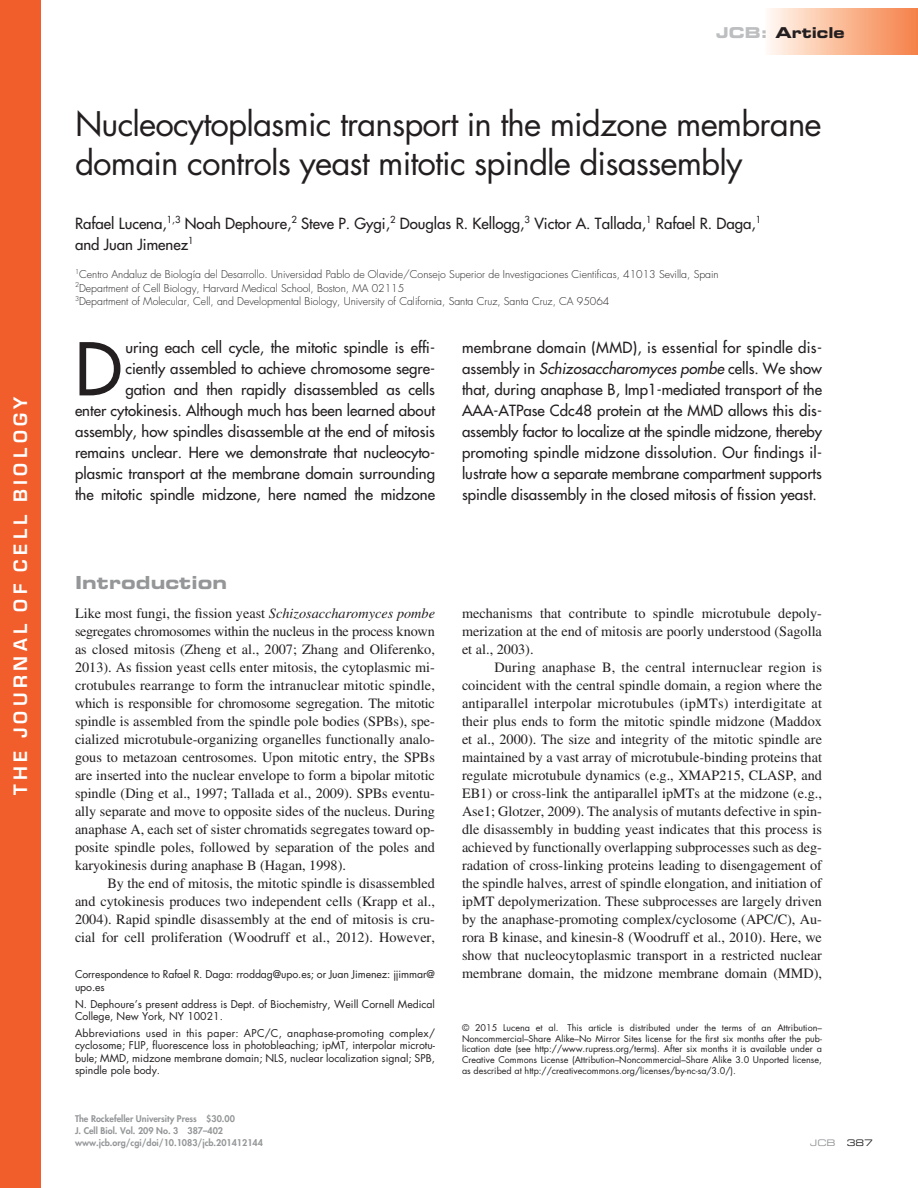
<style>
.page{position:relative;width:918px;height:1188px;background:#fff}
.page>*{position:absolute;margin:0;border:0;box-sizing:border-box;transform-origin:0 0}
.t1{font:500 70.65px "Futura Std";color:#231f20}
.t2{font:33px/38.2px "Futura Std";letter-spacing:-.025em;color:#231f20}
.t3{font:600 18px "Eurostile";letter-spacing:.25em;color:#fff}
.t4{font:18px "Eurostile LT Std Bold Ex 2";letter-spacing:.005em;color:#949698}
.t5{font:500 15px/21px "Futura Std";color:#231f20;text-align:right}
.t6{font:15px "Eurostile LT Std Bold Ex 2";color:#231f20}
.t7{font:14.25px/18px "Times LT Std";color:#231f20;text-align:justify}
.t8{font:10.5px/12.3px "Futura Std";color:#231f20}
.t9{font:300 10.5px/13.5px "Futura Std";color:#231f20}
.t10{font:9px/10.8px "Futura Std";color:#231f20;text-align:justify}
.t11{font:800 9px/12px "Futura Std";color:#949698}
.t12{font:9px "Eurostile LT Std Ex 2";color:#949698}
.t13{font:9px "Eurostile LT Std Ex 2";color:#231f20}
.s1{color:#bcbec0}
.s2{font-style:italic}
</style>
<div class="page">
<div style="left:763px;top:8px;width:155px;height:47px;background:linear-gradient(to right,#fffbf4,#f57f45)"></div>
<div style="left:0;top:0;width:40px;height:1188px;background:#f15d2b"></div>
<p class="t3" style="left:13px;top:795px;width:400px;rotate:-90deg">THE JOURNAL OF CELL BIOLOGY</p>
<p class="t6" style="left:716px;top:22px;width:130px"><span class="s1">JCB:</span> Article</p>
<h2 class="t2" style="left:75px;top:105px;width:748px">Nucleocytoplasmic transport in the midzone membrane domain controls yeast mitotic spindle disassembly</h2>
<p class="t5" style="left:75px;top:213px;width:688px;text-align:left">Rafael Lucena,<sup>1,3</sup> Noah Dephoure,<sup>2</sup> Steve P. Gygi,<sup>2</sup> Douglas R. Kellogg,<sup>3</sup> Victor A. Tallada,<sup>1</sup> Rafael R. Daga,<sup>1 </sup>and Juan Jimenez<sup>1</sup></p>
<p class="t9" style="left:75px;top:268px;width:645px"><sup>1</sup>Centro Andaluz de Biología del Desarrollo. Universidad Pablo de Olavide/Consejo Superior de Investigaciones Cientificas, 41013 Sevilla, Spain<br><sup>2</sup>Department of Cell Biology, Harvard Medical School, Boston, MA 02115<br><sup>3</sup>Department of Molecular, Cell, and Developmental Biology, University of California, Santa Cruz, Santa Cruz, CA 95064</p>
<p class="t5" style="left:75px;top:337px;width:362px">uring each cell cycle, the mitotic spindle is effi-<br>ciently assembled to achieve chromosome segre-<br>gation and then rapidly disassembled as cells<br>enter cytokinesis. Although much has been learned about assembly, how spindles disassemble at the end of mitosis remains unclear. Here we demonstrate that nucleocyto&shy;plasmic transport at the membrane domain surrounding the mitotic spindle midzone, here named the midzone</p>
<p class="t5" style="left:462px;top:337px;width:362px;text-align:justify">membrane domain (MMD), is essential for spindle dis&shy;assembly in <span class="s2">Schizosaccharomyces pombe</span> cells. We show that, during anaphase B, Imp1-mediated transport of the AAA-ATPase Cdc48 protein at the MMD allows this dis&shy;assembly factor to localize at the spindle midzone, thereby promoting spindle midzone dissolution. Our findings il&shy;lustrate how a separate membrane compartment supports spindle disassembly in the closed mitosis of fission yeast.</p>
<h1 class="t1" style="left:75px;top:325px;width:49px">D</h1>
<p class="t4" style="left:75px;top:569px;width:154px">Introduction</p>
<p class="t7" style="left:75px;top:604px;width:362px">Like most fungi, the fission yeast <span class="s2">Schizosaccharomyces pombe </span>segregates chromosomes within the nucleus in the process known as closed mitosis (Zheng et al., 2007; Zhang and Oliferenko, 2013). As fission yeast cells enter mitosis, the cytoplasmic mi&shy;crotubules rearrange to form the intranuclear mitotic spindle, which is responsible for chromosome segregation. The mitotic spindle is assembled from the spindle pole bodies (SPBs), spe&shy;cialized microtubule-organizing organelles functionally analo&shy;gous to metazoan centrosomes. Upon mitotic entry, the SPBs are inserted into the nuclear envelope to form a bipolar mitotic spindle (Ding et al., 1997; Tallada et al., 2009). SPBs eventu&shy;ally separate and move to opposite sides of the nucleus. During anaphase A, each set of sister chromatids segregates toward op&shy;posite spindle poles, followed by separation of the poles and karyokinesis during anaphase B (Hagan, 1998).</p>
<p class="t7" style="left:75px;top:874px;width:362px;text-indent:32px">By the end of mitosis, the mitotic spindle is disassembled and cytokinesis produces two independent cells (Krapp et al., 2004). Rapid spindle disassembly at the end of mitosis is cru&shy;cial for cell proliferation (Woodruff et al., 2012). However,</p>
<p class="t8" style="left:75px;top:968px;width:361px">Correspondence to Rafael R. Daga: rroddag@upo.es; or Juan Jimenez: jjimmar@ upo.es</p>
<p class="t8" style="left:75px;top:998px;width:362px">N. Dephoure’s present address is Dept. of Biochemistry, Weill Cornell Medical<br>College, New York, NY 10021.</p>
<p class="t8" style="left:75px;top:1027px;width:362px;text-align:justify">Abbreviations used in this paper: APC/C, anaphase-promoting complex/ cyclosome; FLIP, fluorescence loss in photobleaching; ipMT, interpolar microtu&shy;bule; MMD, midzone membrane domain; NLS, nuclear localization signal; SPB, spindle pole body.</p>
<p class="t11" style="left:75px;top:1112px;width:189px">The Rockefeller University Press $30.00<br>J. Cell Biol. Vol. 209 No. 3 387–402 www.jcb.org/cgi/doi/10.1083/jcb.201412144</p>
<p class="t7" style="left:462px;top:604px;width:361px">mechanisms that contribute to spindle microtubule depoly&shy;merization at the end of mitosis are poorly understood (Sagolla et al., 2003).</p>
<p class="t7" style="left:462px;top:658px;width:362px;text-indent:32px">During anaphase B, the central internuclear region is coincident with the central spindle domain, a region where the antiparallel interpolar microtubules (ipMTs) interdigitate at their plus ends to form the mitotic spindle midzone (Maddox et al., 2000). The size and integrity of the mitotic spindle are maintained by a vast array of microtubule-binding proteins that regulate microtubule dynamics (e.g., XMAP215, CLASP, and EB1) or cross-link the antiparallel ipMTs at the midzone (e.g., Ase1; Glotzer, 2009). The analysis of mutants defective in spin&shy;dle disassembly in budding yeast indicates that this process is achieved by functionally overlapping subprocesses such as deg&shy;radation of cross-linking proteins leading to disengagement of the spindle halves, arrest of spindle elongation, and initiation of ipMT depolymerization. These subprocesses are largely driven by the anaphase-promoting complex/cyclosome (APC/C), Au&shy;rora B kinase, and kinesin-8 (Woodruff et al., 2010). Here, we show that nucleocytoplasmic transport in a restricted nuclear membrane domain, the midzone membrane domain (MMD),</p>
<p class="t10" style="left:462px;top:1022px;width:362px">© 2015 Lucena et al. This article is distributed under the terms of an Attribution– Noncommercial–Share Alike–No Mirror Sites license for the first six months after the pub&shy;lication date (see http://www.rupress.org/terms). After six months it is available under a Creative Commons License (Attribution–Noncommercial–Share Alike 3.0 Unported license, as described at http://creativecommons.org/licenses/by-nc-sa/3.0/).</p>
<p class="t12" style="left:810px;top:1136px;width:27px">JCB</p>
<p class="t13" style="left:847px;top:1136px;width:28px">387</p>
</div>
